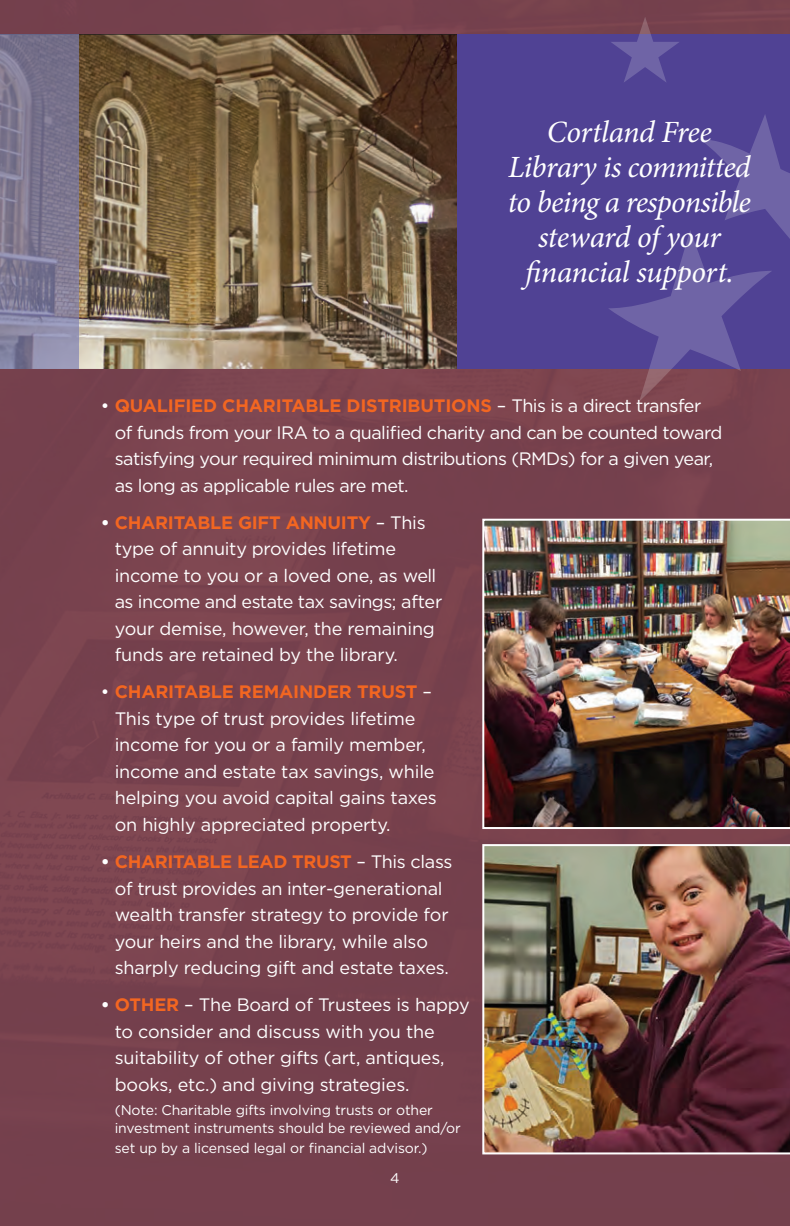
<style>
.page{position:relative;width:790px;height:1226px;background:#fff}
.page>*{position:absolute;margin:0;border:0;box-sizing:border-box;transform-origin:0 0}
.t1{font:italic 31px/35px "Minion Pro";letter-spacing:-.02em;color:#fff;text-align:center}
.t2{font:18px/26.4px "Gotham";letter-spacing:-.01em;color:#fff}
.t3{font:18px/26.4px "Gotham";letter-spacing:-.03em;color:#fff}
.t4{font:14px/18px "Gotham";letter-spacing:-.01em;color:#fff}
.s1{font-weight:700;color:#f36621}
.s2{font-weight:700}
</style>
<div class="page">
<div style="left:0;top:0;width:789px;height:1225px;background:#76414d"></div>
<img style="left:79px;top:35px;width:378px;height:334px">
<svg style="left:0;top:35px;width:79px;height:334px;background:#7e7993"></svg>
<div style="left:457px;top:35px;width:332px;height:334px;background:#504294"></div>
<img style="left:482px;top:518px;width:307px;height:311px">
<img style="left:482px;top:844px;width:307px;height:310px">
<svg style="left:610px;top:17px;width:69px;height:65px"></svg>
<svg style="left:608px;top:115px;width:181px;height:286px"></svg>
<h1 class="t1" style="left:508px;top:114px;width:244px">Cortland Free<br>Library is committed to being a responsible steward of your financial support.</h1>
<p class="t3" style="left:115px;top:392px;width:609px;text-indent:-14px">• <span class="s1">QUALIFIED CHARITABLE DISTRIBUTIONS</span> – This is a direct transfer of funds from your IRA to a qualified charity and can be counted toward satisfying your required minimum distributions (RMDs) for a given year, as long as applicable rules are met.</p>
<p class="t2" style="left:115px;top:509px;width:329px;text-indent:-14px"><span class="s2">•</span> <span class="s1">CHARITABLE GIFT ANNUITY</span> – This type of annuity provides lifetime income to you or a loved one, as well as income and estate tax savings; after your demise, however, the remaining funds are retained by the library.</p>
<p class="t2" style="left:115px;top:678px;width:323px;text-indent:-14px">• <span class="s1">CHARITABLE REMAINDER TRUST</span> – This type of trust provides lifetime income for you or a family member, income and estate tax savings, while helping you avoid capital gains taxes on highly appreciated property.</p>
<p class="t2" style="left:101px;top:848px;width:353px;text-align:center"><span class="s2">•</span> <span class="s1">CHARITABLE LEAD TRUST</span> – This class of trust provides an inter-generational wealth transfer strategy to provide for your heirs and the library, while also sharply reducing gift and estate taxes.</p>
<p class="t2" style="left:115px;top:991px;width:356px;text-indent:-14px"><span class="s2">•</span> <span class="s1">OTHER</span> – The Board of Trustees is happy to consider and discuss with you the suitability of other gifts (art, antiques, books, etc.) and giving strategies.</p>
<p class="t4" style="left:115px;top:1100px;width:347px">(Note: Charitable gifts involving trusts or other investment instruments should be reviewed and/or</p>
<p class="t4" style="left:390px;top:1133px;width:39px;line-height:29.4px;text-indent:-275px">set up by a licensed legal or financial advisor.)<br>4</p>
</div>
